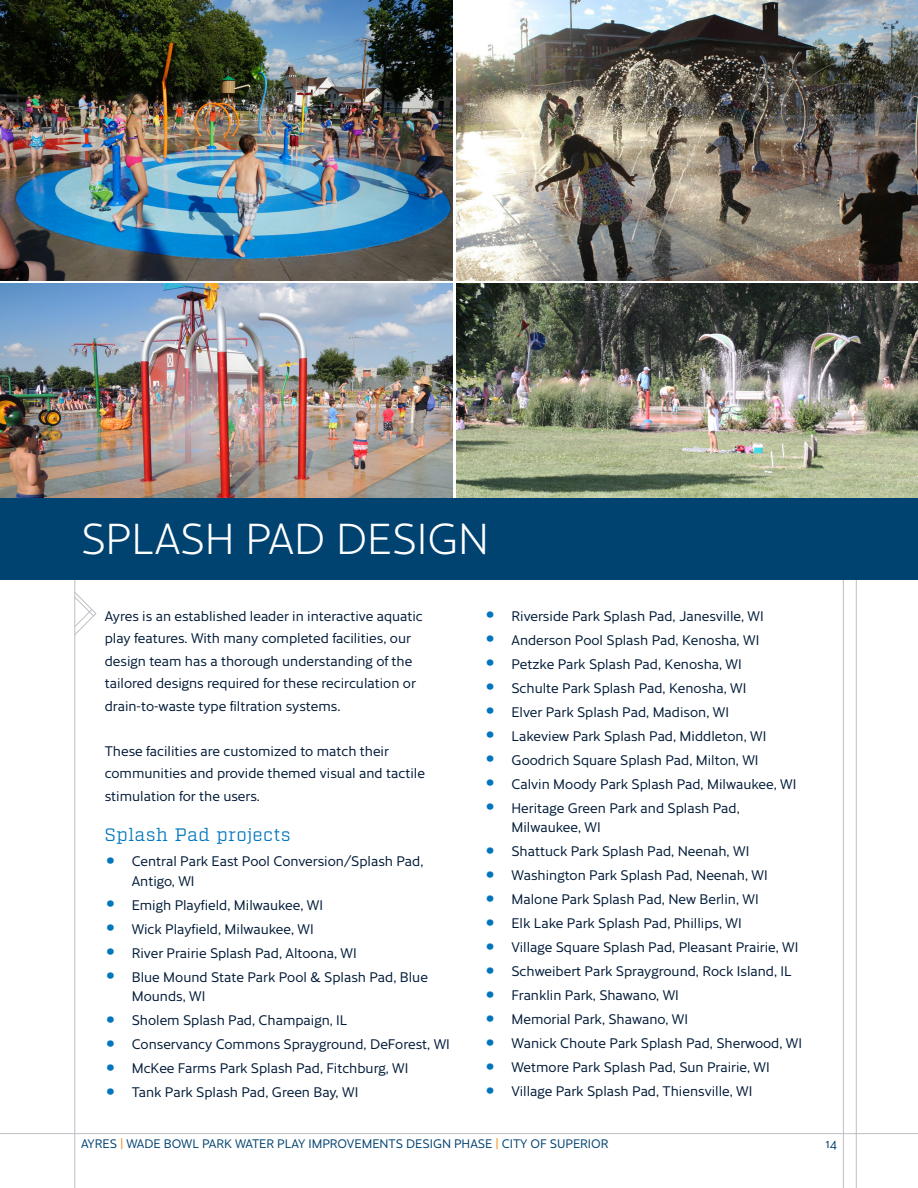
<style>
.page{position:relative;width:918px;height:1188px;background:#fff}
.page>*{position:absolute;margin:0;border:0;box-sizing:border-box;transform-origin:0 0}
.project_name{font:300 42px "Cresta";color:#fff}
.t1{font:18px "Factoria";letter-spacing:.04em;color:#0076be}
.copy_-_dust_background{font:13.5px/22.5px "Cresta";color:#001a37}
.t2{font:12px "Cresta";color:#004270}
.s1{font-size:24px;color:#0076be}
.s2{color:#f68f1e}
</style>
<div class="page">
<hr style="left:856px;top:580px;width:1px;height:608px;background:#bdbfc5">
<hr style="left:843px;top:580px;width:1px;height:608px;background:#bdbfc5">
<hr style="left:74px;top:580px;width:1px;height:608px;background:#bdbfc5">
<hr style="left:0;top:1133px;width:918px;height:1px;background:#bdbfc5">
<img style="left:456px;top:0;width:462px;height:280px">
<img style="left:456px;top:283px;width:462px;height:216px">
<img style="left:0;top:283px;width:453px;height:216px">
<img style="left:0;top:0;width:453px;height:280px">
<div style="left:0;top:499px;width:918px;height:81px;background:#004270"></div>
<svg style="left:74px;top:591px;width:23px;height:45px"></svg>
<p class="project_name" style="left:81px;top:507px;width:410px">SPLASH PAD DESIGN</p>
<p class="copy_-_dust_background" style="left:105px;top:604px;width:320px">Ayres is an established leader in interactive aquatic play features. With many completed facilities, our design team has a thorough understanding of the tailored designs required for these recirculation or drain-to-waste type filtration systems.</p>
<p class="copy_-_dust_background" style="left:105px;top:739px;width:322px">These facilities are customized to match their communities and provide themed visual and tactile stimulation for the users.</p>
<p class="t1" style="left:105px;top:824px;width:187px">Splash Pad projects</p>
<p class="copy_-_dust_background" style="left:132px;top:850px;width:293px;line-height:19.5px;text-indent:-27px"><span class="s1">•</span> Central Park East Pool Conversion/Splash Pad,<br>Antigo, WI</p>
<p class="copy_-_dust_background" style="left:105px;top:892px;width:220px"><span class="s1">•</span> Emigh Playfield, Milwaukee, WI</p>
<p class="copy_-_dust_background" style="left:105px;top:916px;width:211px"><span class="s1">•</span> Wick Playfield, Milwaukee, WI</p>
<p class="copy_-_dust_background" style="left:105px;top:940px;width:254px"><span class="s1">•</span> River Prairie Splash Pad, Altoona, WI</p>
<p class="copy_-_dust_background" style="left:132px;top:966px;width:298px;line-height:19.5px;text-indent:-27px"><span class="s1">•</span> Blue Mound State Park Pool &amp; Splash Pad, Blue<br>Mounds, WI</p>
<p class="copy_-_dust_background" style="left:105px;top:1008px;width:244px"><span class="s1">•</span> Sholem Splash Pad, Champaign, IL</p>
<p class="copy_-_dust_background" style="left:105px;top:1032px;width:347px"><span class="s1">•</span> Conservancy Commons Sprayground, DeForest, WI</p>
<p class="copy_-_dust_background" style="left:105px;top:1056px;width:305px"><span class="s1">•</span> McKee Farms Park Splash Pad, Fitchburg, WI</p>
<p class="copy_-_dust_background" style="left:105px;top:1080px;width:255px"><span class="s1">•</span> Tank Park Splash Pad, Green Bay, WI</p>
<p class="copy_-_dust_background" style="left:485px;top:604px;width:281px"><span class="s1">•</span> Riverside Park Splash Pad, Janesville, WI</p>
<p class="copy_-_dust_background" style="left:485px;top:628px;width:276px"><span class="s1">•</span> Anderson Pool Splash Pad, Kenosha, WI</p>
<p class="copy_-_dust_background" style="left:485px;top:652px;width:259px"><span class="s1">•</span> Petzke Park Splash Pad, Kenosha, WI</p>
<p class="copy_-_dust_background" style="left:485px;top:676px;width:263px"><span class="s1">•</span> Schulte Park Splash Pad, Kenosha, WI</p>
<p class="copy_-_dust_background" style="left:485px;top:700px;width:246px"><span class="s1">•</span> Elver Park Splash Pad, Madison, WI</p>
<p class="copy_-_dust_background" style="left:485px;top:724px;width:283px"><span class="s1">•</span> Lakeview Park Splash Pad, Middleton, WI</p>
<p class="copy_-_dust_background" style="left:485px;top:748px;width:276px"><span class="s1">•</span> Goodrich Square Splash Pad, Milton, WI</p>
<p class="copy_-_dust_background" style="left:485px;top:772px;width:313px"><span class="s1">•</span> Calvin Moody Park Splash Pad, Milwaukee, WI</p>
<p class="copy_-_dust_background" style="left:512px;top:797px;width:230px;line-height:19.5px;text-indent:-27px"><span class="s1">•</span> Heritage Green Park and Splash Pad,<br>Milwaukee, WI</p>
<p class="copy_-_dust_background" style="left:485px;top:839px;width:266px"><span class="s1">•</span> Shattuck Park Splash Pad, Neenah, WI</p>
<p class="copy_-_dust_background" style="left:485px;top:863px;width:285px"><span class="s1">•</span> Washington Park Splash Pad, Neenah, WI</p>
<p class="copy_-_dust_background" style="left:485px;top:887px;width:276px"><span class="s1">•</span> Malone Park Splash Pad, New Berlin, WI</p>
<p class="copy_-_dust_background" style="left:485px;top:911px;width:259px"><span class="s1">•</span> Elk Lake Park Splash Pad, Phillips, WI</p>
<p class="copy_-_dust_background" style="left:485px;top:935px;width:315px"><span class="s1">•</span> Village Square Splash Pad, Pleasant Prairie, WI</p>
<p class="copy_-_dust_background" style="left:485px;top:959px;width:309px"><span class="s1">•</span> Schweibert Park Sprayground, Rock Island, IL</p>
<p class="copy_-_dust_background" style="left:485px;top:983px;width:196px"><span class="s1">•</span> Franklin Park, Shawano, WI</p>
<p class="copy_-_dust_background" style="left:485px;top:1007px;width:205px"><span class="s1">•</span> Memorial Park, Shawano, WI</p>
<p class="copy_-_dust_background" style="left:485px;top:1031px;width:319px"><span class="s1">•</span> Wanick Choute Park Splash Pad, Sherwood, WI</p>
<p class="copy_-_dust_background" style="left:485px;top:1055px;width:287px"><span class="s1">•</span> Wetmore Park Splash Pad, Sun Prairie, WI</p>
<p class="copy_-_dust_background" style="left:485px;top:1079px;width:269px"><span class="s1">•</span> Village Park Splash Pad, Thiensville, WI</p>
<p class="t2" style="left:81px;top:1135px;width:529px">AYRES <span class="s2">|</span> WADE BOWL PARK WATER PLAY IMPROVEMENTS DESIGN PHASE <span class="s2">|</span> CITY OF SUPERIOR</p>
<p class="t2" style="left:826px;top:1135px;width:13px">14</p>
</div>
